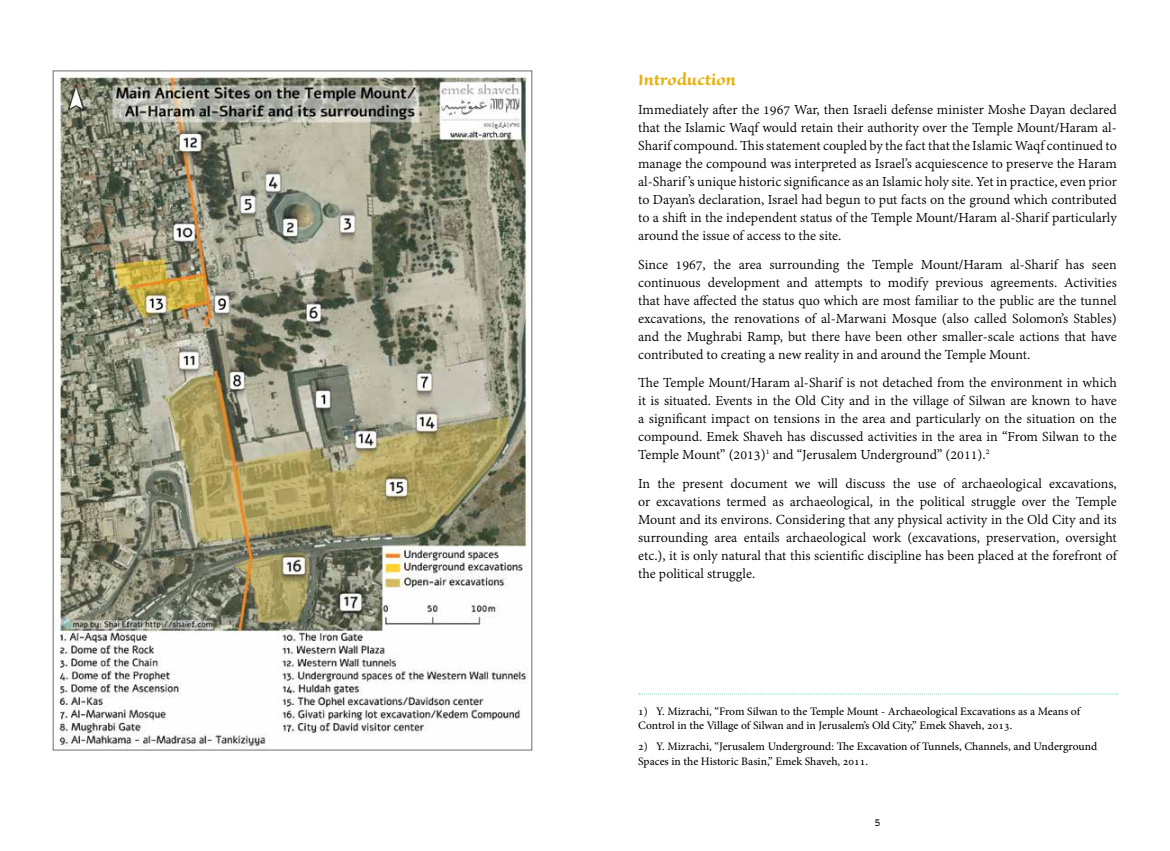
<style>
.page{position:relative;width:1170px;height:851px;background:#fff}
.page>*{position:absolute;margin:0;border:0;box-sizing:border-box;transform-origin:0 0}
.t1{font:700 20px "Sanvito Pro";color:#e7b00f}
.t2{font:15px/18px "Adobe Devanagari";color:#000;text-align:justify}
.t3{font:12.5px "Fb Shefa";color:#000}
.t4{font:11.25px/13.5px "Adobe Hebrew";letter-spacing:-.005em;color:#000}
</style>
<div class="page">
<img style="left:59px;top:75px;width:469px;height:673px">
<svg style="left:638px;top:693px;width:479px;height:1px"></svg>
<h1 class="t1" style="left:638px;top:68px;width:99px">Introduction</h1>
<p class="t2" style="left:638px;top:101px;width:480px">Immediately after the 1967 War, then Israeli defense minister Moshe Dayan declared that the Islamic Waqf would retain their authority over the Temple Mount/Haram al-Sharif compound. This statement coupled by the fact that the Islamic Waqf continued to manage the compound was interpreted as Israel’s acquiescence to preserve the Haram al-Sharif ’s unique historic significance as an Islamic holy site. Yet in practice, even prior to Dayan’s declaration, Israel had begun to put facts on the ground which contributed to a shift in the independent status of the Temple Mount/Haram al-Sharif particularly around the issue of access to the site.</p>
<p class="t2" style="left:638px;top:256px;width:480px">Since 1967, the area surrounding the Temple Mount/Haram al-Sharif has seen continuous development and attempts to modify previous agreements. Activities that have affected the status quo which are most familiar to the public are the tunnel excavations, the renovations of al-Marwani Mosque (also called Solomon’s Stables) and the Mughrabi Ramp, but there have been other smaller-scale actions that have contributed to creating a new reality in and around the Temple Mount.</p>
<p class="t2" style="left:638px;top:375px;width:480px">The Temple Mount/Haram al-Sharif is not detached from the environment in which it is situated. Events in the Old City and in the village of Silwan are known to have a significant impact on tensions in the area and particularly on the situation on the compound. Emek Shaveh has discussed activities in the area in “From Silwan to the Temple Mount” (2013)<sup>1</sup> and “Jerusalem Underground” (2011).<sup>2</sup></p>
<p class="t2" style="left:638px;top:475px;width:480px">In the present document we will discuss the use of archaeological excavations, or excavations termed as archaeological, in the political struggle over the Temple Mount and its environs. Considering that any physical activity in the Old City and its surrounding area entails archaeological work (excavations, preservation, oversight etc.), it is only natural that this scientific discipline has been placed at the forefront of the political struggle.</p>
<p class="t4" style="left:638px;top:704px;width:443px">1) Y. Mizrachi, “From Silwan to the Temple Mount - Archaeological Excavations as a Means of<br>Control in the Village of Silwan and in Jerusalem’s Old City,” Emek Shaveh, 2013.</p>
<p class="t4" style="left:638px;top:738px;width:460px;line-height:15px">2) Y. Mizrachi, “Jerusalem Underground: The Excavation of Tunnels, Channels, and Underground<br>Spaces in the Historic Basin,” Emek Shaveh, 2011.</p>
<p class="t3" style="left:874px;top:815px;width:7px">5</p>
</div>
